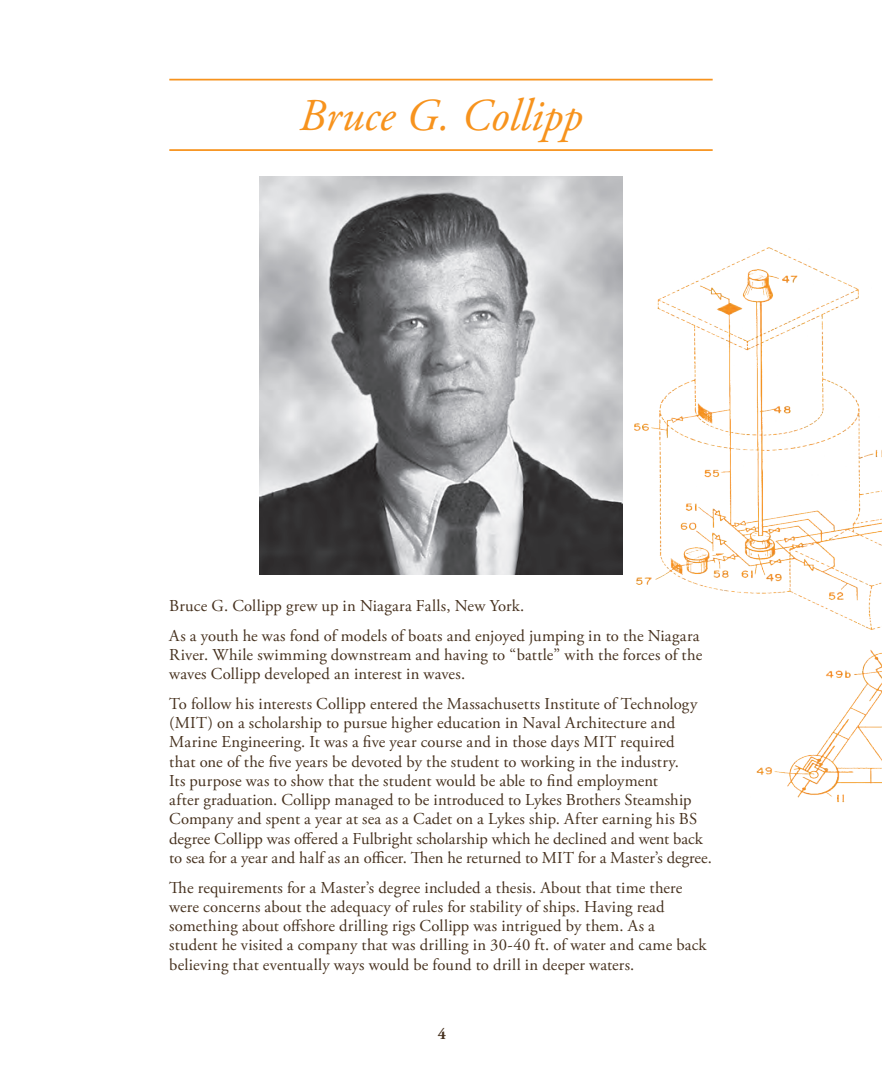
<style>
.page{position:relative;width:882px;height:1071px;background:#fff}
.page>*{position:absolute;margin:0;border:0;box-sizing:border-box;transform-origin:0 0}
.Headers{font:italic 45.5px "Adobe Garamond Pro";letter-spacing:-.005em;color:#f7931d}
.Body_Text_on_White{font:16.62px/19.2px "Adobe Garamond Pro";letter-spacing:.01em;color:#46311e}
.t1{font:700 15.75px "Adobe Garamond Pro";color:#46311e}
</style>
<div class="page">
<hr style="left:169px;top:79px;width:544px;height:1px;background:#f7931d">
<hr style="left:169px;top:149px;width:544px;height:2px;background:#f7931d">
<img style="left:260px;top:177px;width:362px;height:398px">
<img style="left:634px;top:247px;width:248px;height:556px">
<p class="Headers" style="left:299px;top:88px;width:286px">Bruce G. Collipp</p>
<p class="Body_Text_on_White" style="left:169px;top:597px;width:357px">Bruce G. Collipp grew up in Niagara Falls, New York.</p>
<p class="Body_Text_on_White" style="left:169px;top:626px;width:534px">As a youth he was fond of models of boats and enjoyed jumping in to the Niagara<br>River. While swimming downstream and having to “battle” with the forces of the waves Collipp developed an interest in waves.</p>
<p class="Body_Text_on_White" style="left:169px;top:695px;width:544px">To follow his interests Collipp entered the Massachusetts Institute of Technology (MIT) on a scholarship to pursue higher education in Naval Architecture and Marine Engineering. It was a five year course and in those days MIT required<br>that one of the five years be devoted by the student to working in the industry.<br>Its purpose was to show that the student would be able to find employment<br>after graduation. Collipp managed to be introduced to Lykes Brothers Steamship Company and spent a year at sea as a Cadet on a Lykes ship. After earning his BS degree Collipp was offered a Fulbright scholarship which he declined and went back to sea for a year and half as an officer. Then he returned to MIT for a Master’s degree.</p>
<p class="Body_Text_on_White" style="left:169px;top:878px;width:539px">The requirements for a Master’s degree included a thesis. About that time there were concerns about the adequacy of rules for stability of ships. Having read something about offshore drilling rigs Collipp was intrigued by them. As a student he visited a company that was drilling in 30-40 ft. of water and came back believing that eventually ways would be found to drill in deeper waters.</p>
<p class="t1" style="left:438px;top:1025px;width:10px">4</p>
</div>
